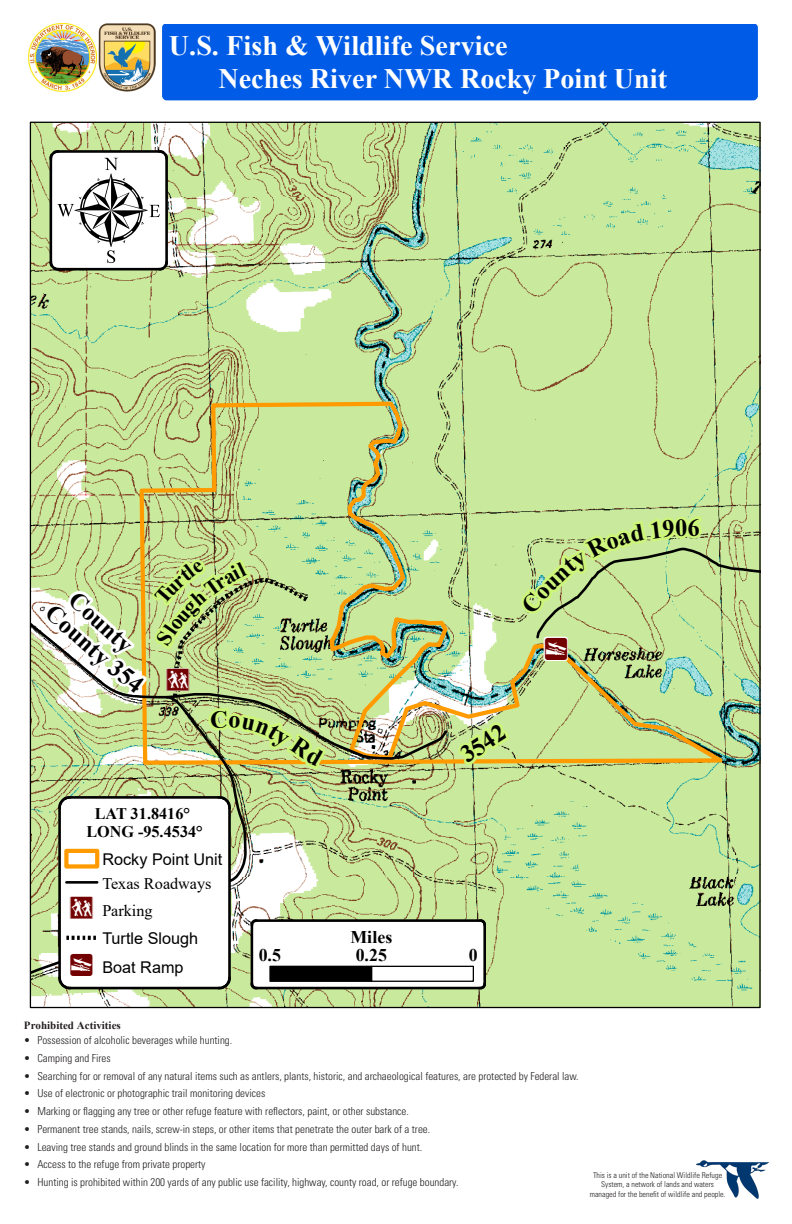
<style>
.page{position:relative;width:792px;height:1224px;background:#fff}
.page>*{position:absolute;margin:0;border:0;box-sizing:border-box;transform-origin:0 0}
.t1{font:148.8px "ESRI North";color:#000}
.t2{font:32.4px "ESRI Transportation Civic";color:#fff}
.t3{font:700 28.1px/32.7px "Times New Roman";color:#fff}
.t4{font:700 24.3px/24.8px "Times New Roman";color:#000}
.t5{font:24.3px "ESRIUS Forestry 1";color:#fff}
.t6{font:700 17.8px "Times New Roman";letter-spacing:.01em;color:#000}
.t7{font:16.2px/23.7px "Arial";color:#000}
.t8{font:700 16.2px/18.5px "Times New Roman";color:#000;text-align:center}
.t9{font:16.2px "Times New Roman";color:#000}
.t10{font:300 condensed 11px "Univers LT Std";color:#231f20}
.t11{font:700 11px "Times New Roman";color:#231f20}
.t12{font:300 condensed 8px/9.6px "Univers LT Std";color:#231f20;text-align:center}
.s1{color:#730000}
.s2{font-family:"Times New Roman"}
.s3{font-family:"ESRI Transportation Civic";font-size:32.4px;color:#fff}
.s4{font-family:"ESRI Transportation Civic";font-size:32.4px;color:#730000}
.s5{font-family:"ESRIUS Forestry 1";font-size:24.3px;color:#fff}
.s6{font-family:"ESRIUS Forestry 1";font-size:22px;color:#730000}
.s7{font-size:22px;color:#730000}
</style>
<div class="page">
<img style="left:696px;top:1161px;width:72px;height:38px">
<div style="left:162px;top:24px;width:596px;height:76px;background:#005ce6"></div>
<img style="left:29px;top:24px;width:126px;height:67px">
<img style="left:32px;top:124px;width:727px;height:882px">
<svg style="left:137px;top:400px;width:599px;height:367px;background:#c2dc93"></svg>
<svg style="left:32px;top:589px;width:216px;height:402px;background:#bdcf96"></svg>
<svg style="left:249px;top:917px;width:239px;height:74px"></svg>
<svg style="left:48px;top:149px;width:121px;height:123px"></svg>
<svg style="left:57px;top:795px;width:175px;height:196px"></svg>
<svg style="left:519px;top:514px;width:241px;height:126px;background:#c0df90"></svg>
<svg style="left:456px;top:719px;width:58px;height:51px;background:#c8df84"></svg>
<svg style="left:42px;top:555px;width:408px;height:218px;background:#c0d290"></svg>
<h1 class="t3" style="left:218px;top:28px;width:450px;text-indent:-50px">U.S. Fish &amp; Wildlife Service<br>Neches River NWR Rocky Point Unit</h1>
<p class="t1" style="left:57px;top:125px;width:104px">µ</p>
<p class="t4" style="left:82px;top:586px;width:67px;rotate:43deg">Count</p>
<p class="t4" style="left:75px;top:581px;width:87px;text-indent:73px;rotate:42deg">y<br>County</p>
<p class="t2" style="left:167px;top:661px;width:24px">Æ<span class="s1">_</span></p>
<p class="t8" style="left:86px;top:804px;width:118px">LAT 31.8416°<br>LONG -95.4534°</p>
<p class="t7" style="left:102px;top:847px;width:121px">Rocky Point Unit<br><span class="s2">Texas Roadways</span></p>
<p class="t9" style="left:70px;top:899px;width:84px"><span class="s3">Æ</span><span class="s4">_</span> Parking</p>
<p class="t7" style="left:102px;top:926px;width:97px">Turtle Slough</p>
<p class="t7" style="left:69px;top:956px;width:115px"><span class="s5">!</span><span class="s6">y</span> Boat Ramp</p>
<p class="t6" style="left:350px;top:925px;width:43px">Miles</p>
<p class="t6" style="left:259px;top:942px;width:24px">0.5</p>
<p class="t6" style="left:356px;top:942px;width:33px">0.25</p>
<p class="t6" style="left:469px;top:942px;width:10px">0</p>
<p class="t5" style="left:544px;top:636px;width:26px">!<span class="s7">y</span></p>
<p class="t11" style="left:24px;top:1017px;width:98px">Prohibited Activities</p>
<p class="t10" style="left:24px;top:1034px;width:210px">• Possession of alcoholic beverages while hunting.</p>
<p class="t10" style="left:24px;top:1052px;width:88px">• Camping and Fires</p>
<p class="t10" style="left:24px;top:1069px;width:556px">• Searching for or removal of any natural items such as antlers, plants, historic, and archaeological features, are protected by Federal law.</p>
<p class="t10" style="left:24px;top:1087px;width:243px">• Use of electronic or photographic trail monitoring devices</p>
<p class="t10" style="left:24px;top:1105px;width:386px">• Marking or flagging any tree or other refuge feature with reflectors, paint, or other substance.</p>
<p class="t10" style="left:24px;top:1122px;width:408px">• Permanent tree stands, nails, screw-in steps, or other items that penetrate the outer bark of a tree.</p>
<p class="t10" style="left:24px;top:1140px;width:400px">• Leaving tree stands and ground blinds in the same location for more than permitted days of hunt.</p>
<p class="t10" style="left:24px;top:1158px;width:183px">• Access to the refuge from private property</p>
<p class="t10" style="left:24px;top:1175px;width:436px">• Hunting is prohibited within 200 yards of any public use facility, highway, county road, or refuge boundary.</p>
<p class="t12" style="left:590px;top:1170px;width:137px">This is a unit of the National Wildlife Refuge<br>System, a network of lands and waters managed for the benefit of wildlife and people.</p>
</div>
